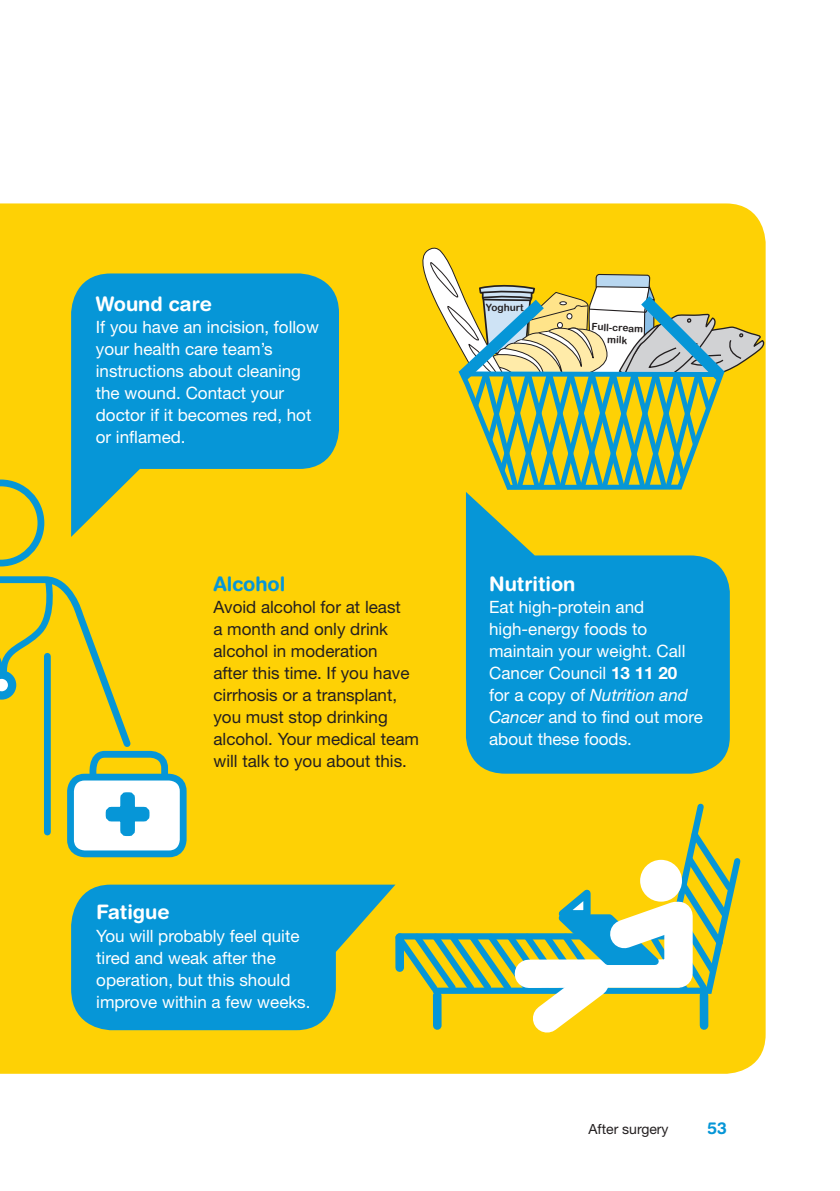
<style>
.page{position:relative;width:840px;height:1191px;background:#fff}
.page>*{position:absolute;margin:0;border:0;box-sizing:border-box;transform-origin:0 0}
._5__Box_copy_BLUE_te{font:700 20px "Helvetica Rounded LT Std";color:#fff}
._5__Box_copy_BLUE_te-2{font:700 20px "Helvetica Rounded LT Std";color:#0696d7}
._5__Box_copy_BLUE_te-3{font:17px/22px "Helvetica Neue LT Std";color:#fff}
._5__Box_copy_BLUE_te-4{font:17px/22px "Helvetica Neue LT Std";color:#231f20}
.t1{font:700 16.4px "Helvetica Rounded LT Std";color:#0696d7}
.t2{font:14px "Helvetica Neue LT Std";color:#231f20}
.t3{font:10px "Arial Rounded MT Bold";color:#231f20}
.s1{font-weight:700}
.s2{font-style:italic}
</style>
<div class="page">
<div style="left:0;top:203px;width:765px;height:870px;background:#fed105"></div>
<svg style="left:465px;top:494px;width:264px;height:279px;background:#3ba2a9"></svg>
<svg style="left:71px;top:884px;width:319px;height:146px;background:#2a9eb8"></svg>
<svg style="left:71px;top:273px;width:268px;height:264px;background:#41a4a4"></svg>
<svg style="left:737px;top:853px;width:7px;height:144px"></svg>
<div style="left:393px;top:799px;width:314px;height:27px;background:#fed105"></div>
<svg style="left:390px;top:826px;width:347px;height:232px;background:#d9ce45"></svg>
<div style="left:70px;top:777px;width:113px;height:77px;background:#fff;border-radius:14px"></div>
<div style="left:67px;top:773px;width:119px;height:84px;border:7px solid #0696d7;border-radius:14px"></div>
<svg style="left:105px;top:792px;width:45px;height:45px"></svg>
<svg style="left:0;top:479px;width:44px;height:87px;background:#c5c334"></svg>
<div style="left:44px;top:656px;width:7px;height:176px;background:#0696d7"></div>
<svg style="left:0;top:573px;width:171px;height:210px;background:#dcc923"></svg>
<svg style="left:417px;top:244px;width:347px;height:250px;background:#c5c558"></svg>
<p class="_5__Box_copy_BLUE_te" style="left:96px;top:291px;width:118px">Wound care</p>
<p class="_5__Box_copy_BLUE_te-3" style="left:96px;top:315px;width:224px">If you have an incision, follow your health care team’s instructions about cleaning the wound. Contact your doctor if it becomes red, hot or inflamed.</p>
<p class="_5__Box_copy_BLUE_te-2" style="left:213px;top:571px;width:73px">Alcohol</p>
<p class="_5__Box_copy_BLUE_te-4" style="left:213px;top:595px;width:207px">Avoid alcohol for at least<br>a month and only drink alcohol in moderation<br>after this time. If you have cirrhosis or a transplant, you must stop drinking alcohol. Your medical team will talk to you about this.</p>
<p class="_5__Box_copy_BLUE_te" style="left:96px;top:900px;width:75px">Fatigue</p>
<p class="_5__Box_copy_BLUE_te-3" style="left:96px;top:924px;width:216px">You will probably feel quite tired and weak after the operation, but this should improve within a few weeks.</p>
<p class="t3" style="left:485px;top:301px;width:40px">Yoghurt</p>
<p class="t3" style="left:591px;top:321px;width:53px;rotate:2deg">Full-cream</p>
<p class="t3" style="left:607px;top:333px;width:22px;rotate:2deg">milk</p>
<p class="_5__Box_copy_BLUE_te" style="left:489px;top:571px;width:88px">Nutrition</p>
<p class="_5__Box_copy_BLUE_te-3" style="left:489px;top:595px;width:215px">Eat high-protein and high-energy foods to maintain your weight. Call<br>Cancer Council <span class="s1">13 11 20<br></span>for a copy of <span class="s2">Nutrition and<br>Cancer</span> and to find out more about these foods.</p>
<p class="t2" style="left:588px;top:1120px;width:81px">After surgery</p>
<p class="t1" style="left:707px;top:1118px;width:21px">53</p>
</div>
